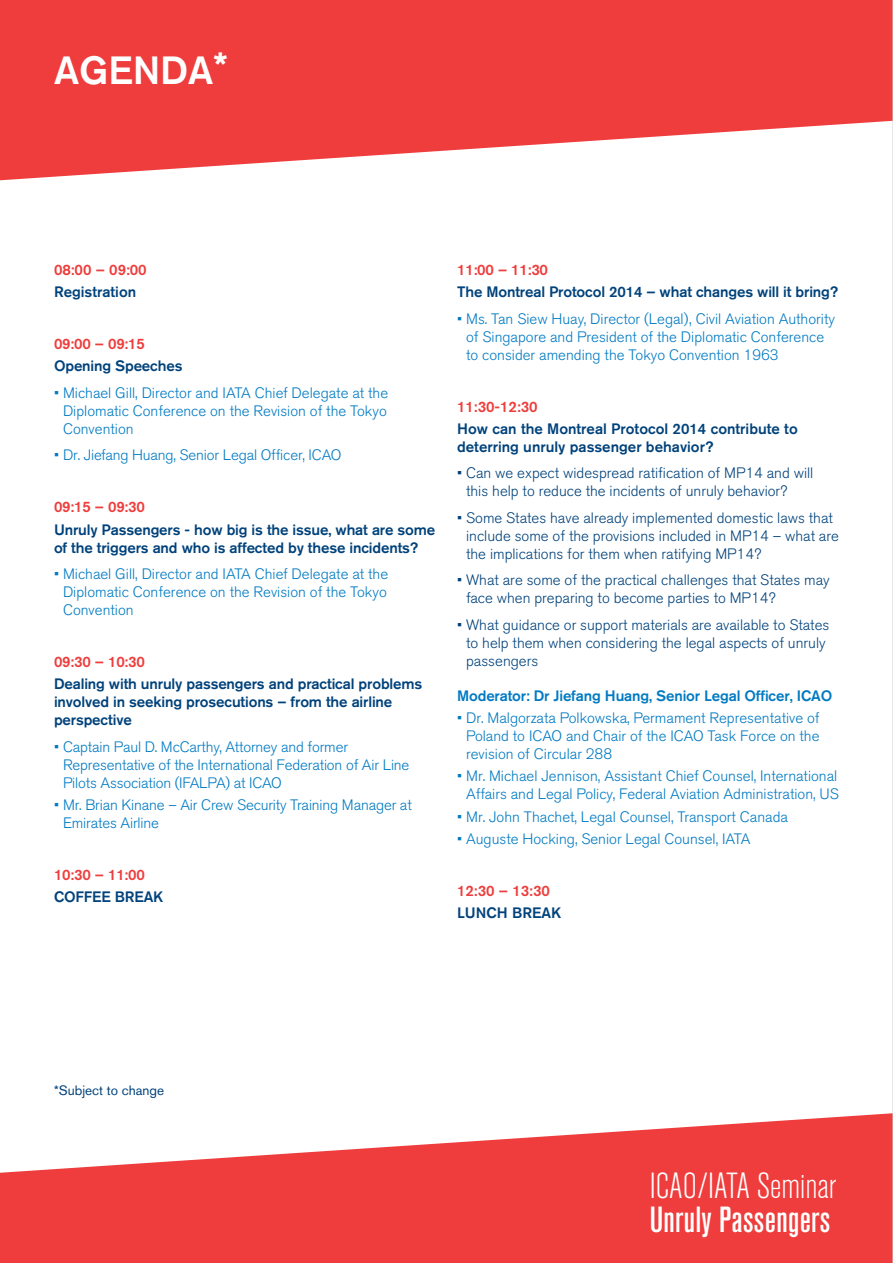
<style>
.page{position:relative;width:893px;height:1263px;background:#fff}
.page>*{position:absolute;margin:0;border:0;box-sizing:border-box;transform-origin:0 0}
.t1{font:500 39px "Akzidenz Grotesk BQ";color:#fff}
.t2{font:300 condensed 36px/33.8px "Akzidenz Grotesk BQ";color:#fff}
.t3{font:300 15px/18px "Akzidenz Grotesk BQ";color:#007ac2}
.t4{font:300 15px/18px "Akzidenz Grotesk BQ";color:#00427b}
.t5{font:500 15px/18px "Akzidenz Grotesk BQ";letter-spacing:-.01em;color:#00427b}
.t6{font:500 15px "Akzidenz Grotesk BQ";letter-spacing:-.01em;color:#ee3d3c}
.t7{font:500 15px "Akzidenz Grotesk BQ";letter-spacing:-.01em;color:#007ac2}
.t8{font:13.5px "Akzidenz Grotesk BQ";color:#00427b}
.s1{font-weight:500}
</style>
<div class="page">
<svg style="left:0;top:0;width:892px;height:180px;fill:#ee3d3c"></svg>
<svg style="left:0;top:1113px;width:892px;height:150px;fill:#ee3d3c"></svg>
<hr style="left:892px;top:0;width:1px;height:1263px;background:#d1d2d4">
<p class="t1" style="left:54px;top:47px;width:175px">AGENDA*</p>
<p class="t6" style="left:54px;top:260px;width:94px">08:00 – 09:00</p>
<p class="t5" style="left:54px;top:282px;width:84px">Registration</p>
<p class="t6" style="left:54px;top:335px;width:92px">09:00 – 09:15</p>
<p class="t5" style="left:54px;top:357px;width:130px">Opening Speeches</p>
<p class="t3" style="left:63px;top:384px;width:327px;text-align:justify;text-indent:-9px">• Michael Gill, Director and IATA Chief Delegate at the Diplomatic Conference on the Revision of the Tokyo Convention</p>
<p class="t3" style="left:54px;top:446px;width:289px">• Dr. Jiefang Huang, Senior Legal Officer, ICAO</p>
<p class="t6" style="left:54px;top:498px;width:92px">09:15 – 09:30</p>
<p class="t5" style="left:54px;top:520px;width:383px">Unruly Passengers - how big is the issue, what are some of the triggers and who is affected by these incidents?</p>
<p class="t3" style="left:63px;top:565px;width:327px;text-align:justify;text-indent:-9px">• Michael Gill, Director and IATA Chief Delegate at the Diplomatic Conference on the Revision of the Tokyo Convention</p>
<p class="t6" style="left:54px;top:653px;width:92px">09:30 – 10:30</p>
<p class="t5" style="left:54px;top:675px;width:370px">Dealing with unruly passengers and practical problems involved in seeking prosecutions – from the airline perspective</p>
<p class="t3" style="left:63px;top:738px;width:348px;text-indent:-9px">• Captain Paul D. McCarthy, Attorney and former<br>Representative of the International Federation of Air Line<br>Pilots Association (IFALPA) at ICAO</p>
<p class="t3" style="left:63px;top:796px;width:350px;text-indent:-9px">• Mr. Brian Kinane – Air Crew Security Training Manager at<br>Emirates Airline</p>
<p class="t6" style="left:54px;top:866px;width:92px">10:30 – 11:00</p>
<p class="t5" style="left:54px;top:888px;width:111px">COFFEE BREAK</p>
<p class="t6" style="left:457px;top:260px;width:92px">11:00 – 11:30</p>
<p class="t5" style="left:457px;top:282px;width:383px">The Montreal Protocol 2014 – what changes will it bring?</p>
<p class="t3" style="left:466px;top:310px;width:370px;text-indent:-9px">• Ms. Tan Siew Huay, Director (Legal), Civil Aviation Authority of Singapore and President of the Diplomatic Conference to consider amending the Tokyo Convention 1963</p>
<p class="t6" style="left:457px;top:397px;width:82px">11:30-12:30</p>
<p class="t5" style="left:457px;top:419px;width:342px">How can the Montreal Protocol 2014 contribute to deterring unruly passenger behavior?</p>
<p class="t4" style="left:466px;top:464px;width:349px;text-indent:-9px">• Can we expect widespread ratification of MP14 and will this help to reduce the incidents of unruly behavior?</p>
<p class="t4" style="left:466px;top:509px;width:374px;text-indent:-9px">• Some States have already implemented domestic laws that include some of the provisions included in MP14 – what are the implications for them when ratifying MP14?</p>
<p class="t4" style="left:466px;top:571px;width:365px;text-indent:-9px">• What are some of the practical challenges that States may face when preparing to become parties to MP14?</p>
<p class="t4" style="left:466px;top:616px;width:365px;text-indent:-9px">• What guidance or support materials are available to States to help them when considering the legal aspects of unruly passengers</p>
<p class="t7" style="left:457px;top:686px;width:377px">Moderator: Dr Jiefang Huang, Senior Legal Officer, ICAO</p>
<p class="t3" style="left:466px;top:709px;width:355px;text-align:justify;text-indent:-9px">• Dr. Malgorzata Polkowska, Permament Representative of Poland to ICAO and Chair of the ICAO Task Force on the revision of Circular 288</p>
<p class="t3" style="left:457px;top:767px;width:383px;text-align:right">• Mr. Michael Jennison, Assistant Chief Counsel, International<br>Affairs and Legal Policy, Federal Aviation Administration, US</p>
<p class="t3" style="left:457px;top:808px;width:332px">• Mr. John Thachet, Legal Counsel, Transport Canada</p>
<p class="t3" style="left:457px;top:830px;width:295px">• Auguste Hocking, Senior Legal Counsel, IATA</p>
<p class="t6" style="left:457px;top:881px;width:94px">12:30 – 13:30</p>
<p class="t5" style="left:457px;top:904px;width:106px">LUNCH BREAK</p>
<p class="t8" style="left:54px;top:1082px;width:112px">*Subject to change</p>
<p class="t2" style="left:650px;top:1170px;width:188px">ICAO/IATA Seminar<br><span class="s1">Unruly Passengers</span></p>
</div>
